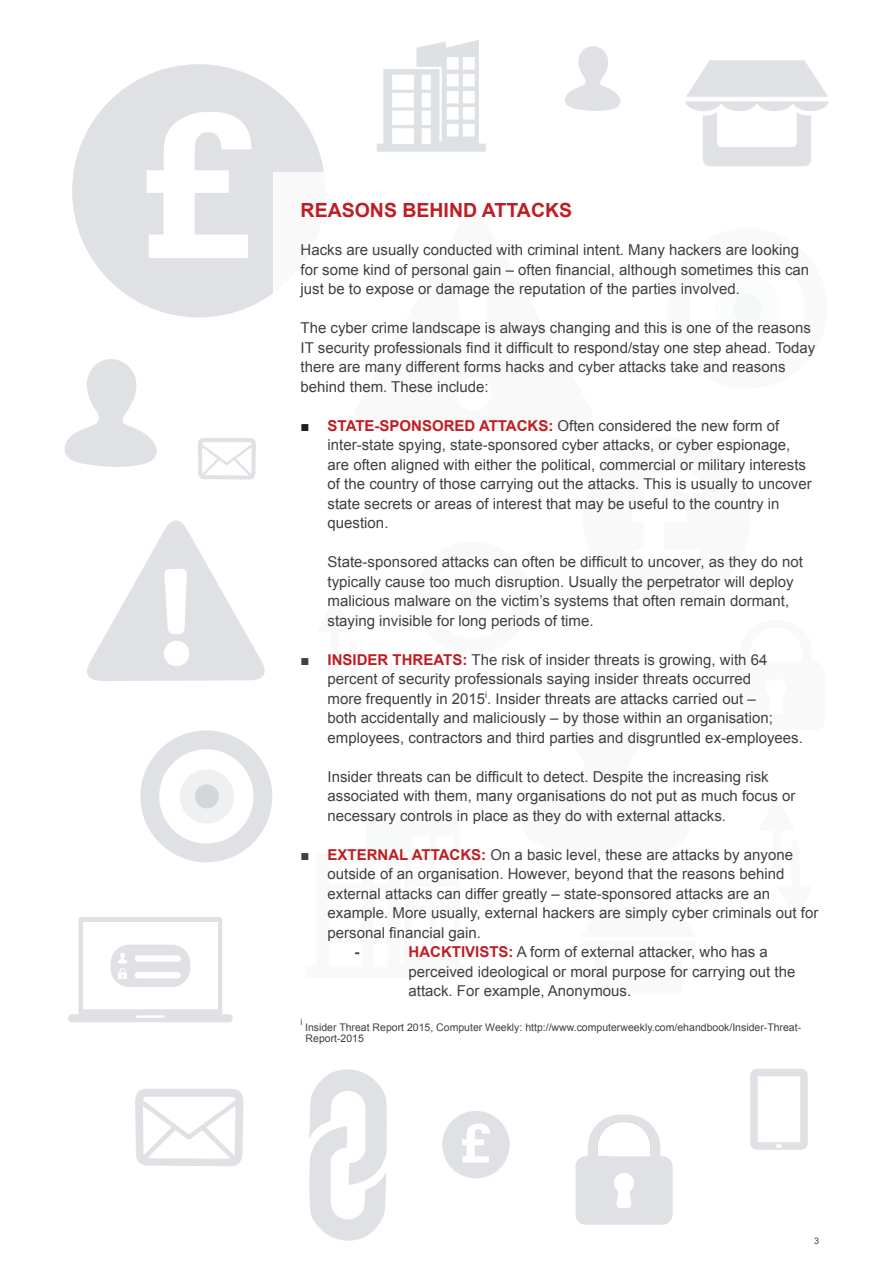
<style>
.page{position:relative;width:893px;height:1263px;background:#fff}
.page>*{position:absolute;margin:0;border:0;box-sizing:border-box;transform-origin:0 0}
.t1{font:700 19.5px "Arial";color:#be1e23}
.t2{font:15px/19.5px "Arial";color:#404041}
.t3{font:700 15px "Arial";color:#404041}
.t4{font:10.5px/10.5px "Arial";color:#404041}
.t5{font:9px "Arial";color:#404041}
.s1{color:#231f20}
.s2{font-weight:700;color:#be1e23}
</style>
<div class="page">
<svg style="left:64px;top:359px;width:93px;height:108px"></svg>
<svg style="left:68px;top:917px;width:165px;height:105px"></svg>
<svg style="left:87px;top:520px;width:178px;height:161px"></svg>
<div style="left:72px;top:64px;width:253px;height:253px;background:#e0e1e4;border-radius:50%"></div>
<svg style="left:147px;top:112px;width:105px;height:146px"></svg>
<div style="left:140px;top:730px;width:132px;height:132px;background:#e0e1e4;border-radius:50%"></div>
<div style="left:159px;top:749px;width:94px;height:94px;background:#fff;border-radius:50%"></div>
<div style="left:180px;top:769px;width:54px;height:54px;background:#eff0f1;border-radius:50%"></div>
<div style="left:195px;top:784px;width:24px;height:24px;background:#d4d6d9;border-radius:50%"></div>
<svg style="left:309px;top:1069px;width:78px;height:172px"></svg>
<svg style="left:750px;top:1069px;width:58px;height:81px"></svg>
<div style="left:442px;top:1111px;width:68px;height:67px;background:#e0e1e4;border-radius:50%"></div>
<svg style="left:462px;top:1123px;width:28px;height:39px"></svg>
<svg style="left:198px;top:438px;width:58px;height:41px"></svg>
<svg style="left:135px;top:1089px;width:108px;height:77px"></svg>
<svg style="left:377px;top:40px;width:109px;height:112px"></svg>
<svg style="left:565px;top:46px;width:55px;height:65px"></svg>
<svg style="left:686px;top:60px;width:142px;height:106px"></svg>
<svg style="left:575px;top:1114px;width:98px;height:111px"></svg>
<div style="left:274px;top:173px;width:619px;height:827px;background:#fff"></div>
<h1 class="t1" style="left:301px;top:203px;width:273px">REASONS BEHIND ATTACKS</h1>
<p class="t2" style="left:301px;top:242px;width:510px">Hacks are usually conducted with criminal intent. Many hackers are looking for some kind of personal gain – often financial, although sometimes this can just be to expose or damage the reputation of the parties involved.</p>
<p class="t2" style="left:301px;top:320px;width:516px">The cyber crime landscape is always changing and this is one of the reasons IT security professionals find it difficult to respond/stay one step ahead. Today there are many different forms hacks and cyber attacks take and reasons behind them. These include:</p>
<p class="t2" style="left:328px;top:417px;width:486px;text-indent:-27px"><span class="s1">■</span> <span class="s2">STATE-SPONSORED ATTACKS:</span> Often considered the new form of inter-state spying, state-sponsored cyber attacks, or cyber espionage, are often aligned with either the political, commercial or military interests of the country of those carrying out the attacks. This is usually to uncover state secrets or areas of interest that may be useful to the country in question.</p>
<p class="t2" style="left:328px;top:552px;width:477px">State-sponsored attacks can often be difficult to uncover, as they do not typically cause too much disruption. Usually the perpetrator will deploy malicious malware on the victim’s systems that often remain dormant, staying invisible for long periods of time.</p>
<p class="t2" style="left:328px;top:650px;width:477px;text-indent:-27px">■ <span class="s2">INSIDER THREATS:</span> The risk of insider threats is growing, with 64 percent of security professionals saying insider threats occurred<br>more frequently in 2015<sup>i</sup>. Insider threats are attacks carried out –<br>both accidentally and maliciously – by those within an organisation; employees, contractors and third parties and disgruntled ex-employees.</p>
<p class="t2" style="left:328px;top:767px;width:469px">Insider threats can be difficult to detect. Despite the increasing risk associated with them, many organisations do not put as much focus or necessary controls in place as they do with external attacks.</p>
<p class="t2" style="left:328px;top:845px;width:492px;text-indent:-27px">■ <span class="s2">EXTERNAL ATTACKS:</span> On a basic level, these are attacks by anyone outside of an organisation. However, beyond that the reasons behind external attacks can differ greatly – state-sponsored attacks are an example. More usually, external hackers are simply cyber criminals out for personal financial gain.</p>
<p class="t3" style="left:355px;top:946px;width:6px">-</p>
<p class="t2" style="left:409px;top:944px;width:388px"><span class="s2">HACKTIVISTS:</span> A form of external attacker, who has a perceived ideological or moral purpose for carrying out the attack. For example, Anonymous.</p>
<p class="t5" style="left:301px;top:1018px;width:3px">i</p>
<p class="t4" style="left:305px;top:1022px;width:498px">Insider Threat Report 2015, Computer Weekly: http://www.computerweekly.com/ehandbook/Insider-Threat-<br>Report-2015</p>
<p class="t5" style="left:814px;top:1237px;width:7px">3</p>
</div>
